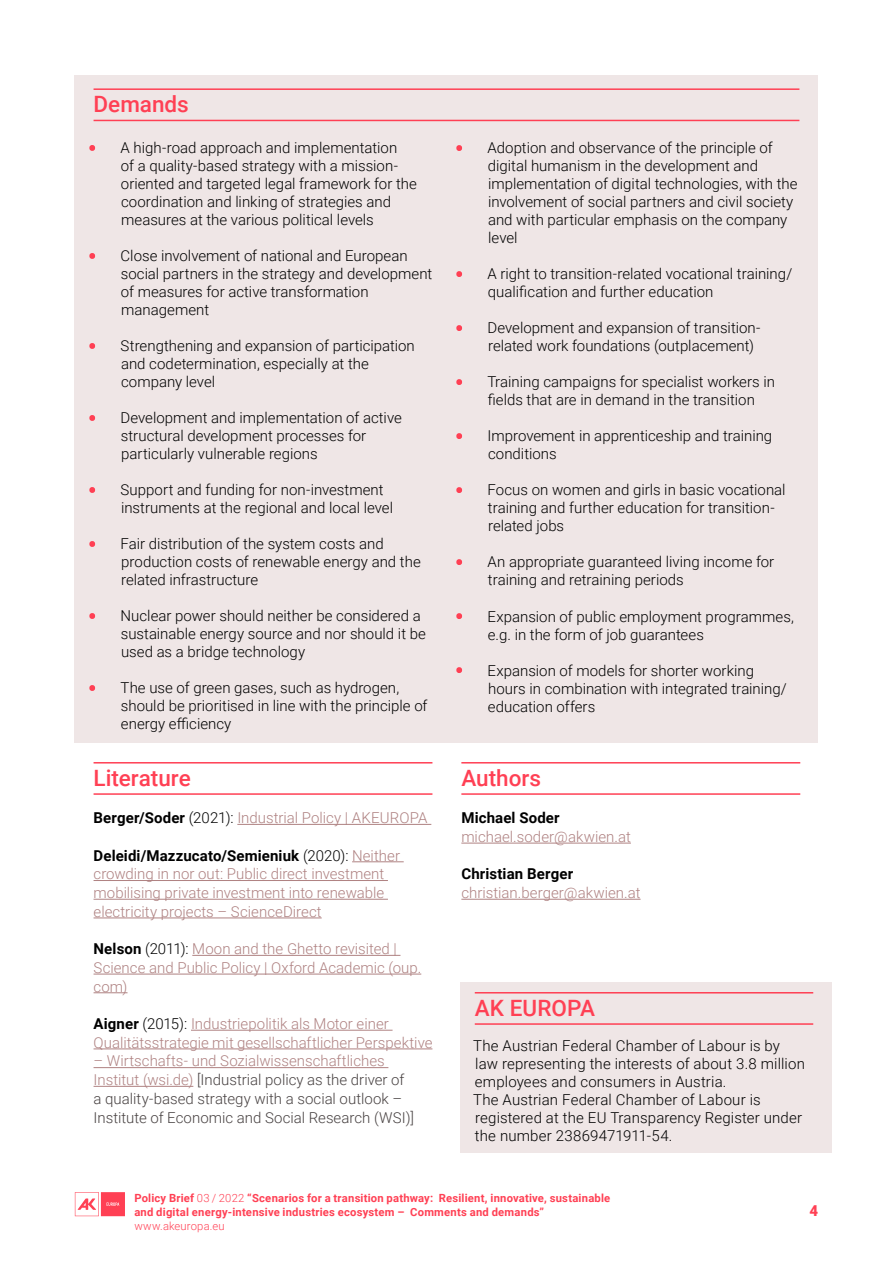
<style>
.page{position:relative;width:893px;height:1263px;background:#fff}
.page>*{position:absolute;margin:0;border:0;box-sizing:border-box;transform-origin:0 0}
.t1{font:500 22.5px "Roboto";color:#ff4054}
.t2{font:300 15px/18px "Roboto";color:#000}
.t3{font:300 15px/18.8px "Roboto";color:#af8282}
.t4{font:300 15px/18.8px "Roboto";color:#484242}
.t5{font:700 15px "Roboto";letter-spacing:.01em;color:#000}
.t6{font:900 15px "Roboto";color:#ff4054}
.t7{font:700 11.25px/14.1px "Roboto";letter-spacing:.02em;color:#ff4054}
.t8{font:300 11.25px "Roboto";letter-spacing:.015em;color:#ff4054}
.s1{color:#ff4054}
.s2{font-weight:700;color:#000}
.s3{color:#000}
.s4{color:#af8282}
.s5{font-weight:300}
</style>
<div class="page">
<svg style="left:75px;top:1192px;width:50px;height:24px"></svg>
<div style="left:75px;top:75px;width:743px;height:667px;background:#efe6e6"></div>
<hr style="left:94px;top:88px;width:705px;height:2px;background:#ff4054">
<hr style="left:94px;top:120px;width:705px;height:1px;background:#ff4054">
<hr style="left:94px;top:762px;width:338px;height:1px;background:#ff4054">
<hr style="left:94px;top:793px;width:338px;height:2px;background:#ff4054">
<hr style="left:237px;top:824px;width:194px;height:1px;background:#af8282">
<hr style="left:352px;top:861px;width:52px;height:1px;background:#af8282">
<hr style="left:94px;top:880px;width:294px;height:1px;background:#af8282">
<hr style="left:94px;top:899px;width:294px;height:1px;background:#af8282">
<hr style="left:94px;top:917px;width:228px;height:1px;background:#af8282">
<hr style="left:192px;top:955px;width:208px;height:1px;background:#af8282">
<hr style="left:94px;top:974px;width:327px;height:1px;background:#af8282">
<hr style="left:94px;top:992px;width:34px;height:1px;background:#af8282">
<hr style="left:191px;top:1030px;width:202px;height:1px;background:#af8282">
<hr style="left:94px;top:1048px;width:338px;height:1px;background:#af8282">
<hr style="left:94px;top:1067px;width:294px;height:1px;background:#af8282">
<hr style="left:94px;top:1086px;width:99px;height:1px;background:#af8282">
<div style="left:460px;top:982px;width:372px;height:171px;background:#efe6e6"></div>
<hr style="left:475px;top:992px;width:338px;height:1px;background:#ff4054">
<hr style="left:475px;top:1023px;width:338px;height:2px;background:#ff4054">
<hr style="left:461px;top:762px;width:339px;height:1px;background:#ff4054">
<hr style="left:461px;top:793px;width:339px;height:2px;background:#ff4054">
<hr style="left:461px;top:843px;width:170px;height:1px;background:#af8282">
<hr style="left:461px;top:899px;width:180px;height:1px;background:#af8282">
<h1 class="t1" style="left:94px;top:88px;width:97px">Demands</h1>
<p class="t2" style="left:121px;top:138px;width:297px;text-indent:-31px"><span class="s1">•</span> A high-road approach and implementation<br>of a quality-based strategy with a mission&shy;oriented and targeted legal framework for the coordination and linking of strategies and measures at the various political levels</p>
<p class="t2" style="left:121px;top:246px;width:313px;text-indent:-31px"><span class="s1">•</span> Close involvement of national and European social partners in the strategy and development of measures for active transformation management</p>
<p class="t2" style="left:121px;top:336px;width:295px;text-indent:-31px"><span class="s1">•</span> Strengthening and expansion of participation and codetermination, especially at the company level</p>
<p class="t2" style="left:121px;top:408px;width:282px;text-indent:-31px"><span class="s1">•</span> Development and implementation of active structural development processes for particularly vulnerable regions</p>
<p class="t2" style="left:121px;top:480px;width:274px;text-indent:-31px"><span class="s1">•</span> Support and funding for non-investment instruments at the regional and local level</p>
<p class="t2" style="left:121px;top:534px;width:301px;text-indent:-31px"><span class="s1">•</span> Fair distribution of the system costs and production costs of renewable energy and the related infrastructure</p>
<p class="t2" style="left:121px;top:606px;width:307px;text-indent:-31px"><span class="s1">•</span> Nuclear power should neither be considered a sustainable energy source and nor should it be used as a bridge technology</p>
<p class="t2" style="left:121px;top:678px;width:308px;text-indent:-31px"><span class="s1">•</span> The use of green gases, such as hydrogen, should be prioritised in line with the principle of energy efficiency</p>
<h1 class="t1" style="left:94px;top:762px;width:99px">Literature</h1>
<p class="t3" style="left:94px;top:808px;width:336px"><span class="s2">Berger/Soder</span> <span class="s3">(2021):</span> Industrial Policy | AKEUROPA</p>
<p class="t3" style="left:94px;top:845px;width:308px"><span class="s2">Deleidi/Mazzucato/Semieniuk</span> <span class="s3">(2020):</span> Neither crowding in nor out: Public direct investment mobilising private investment into renewable electricity projects – ScienceDirect</p>
<p class="t3" style="left:94px;top:939px;width:329px"><span class="s2">Nelson</span> <span class="s3">(2011):</span> Moon and the Ghetto revisited |<br>Science and Public Policy | Oxford Academic (oup. com)</p>
<p class="t3" style="left:94px;top:1014px;width:340px"><span class="s2">Aigner</span> <span class="s3">(2015):</span> Industriepolitik als Motor einer<br>Qualitätsstrategie mit gesellschaftlicher Perspektive</p>
<p class="t4" style="left:94px;top:1051px;width:322px"><span class="s4">– Wirtschafts- und Sozialwissenschaftliches Institut (wsi.de)</span> [Industrial policy as the driver of a quality-based strategy with a social outlook – Institute of Economic and Social Research (WSI)]</p>
<p class="t2" style="left:488px;top:139px;width:311px;text-indent:-31px"><span class="s1">•</span> Adoption and observance of the principle of digital humanism in the development and implementation of digital technologies, with the involvement of social partners and civil society and with particular emphasis on the company level</p>
<p class="t2" style="left:488px;top:265px;width:306px;text-indent:-31px"><span class="s1">•</span> A right to transition-related vocational training/ qualification and further education</p>
<p class="t2" style="left:488px;top:319px;width:274px;text-indent:-31px"><span class="s1">•</span> Development and expansion of transition&shy;related work foundations (outplacement)</p>
<p class="t2" style="left:488px;top:373px;width:289px;text-indent:-31px"><span class="s1">•</span> Training campaigns for specialist workers in fields that are in demand in the transition</p>
<p class="t2" style="left:488px;top:427px;width:286px;text-indent:-31px"><span class="s1">•</span> Improvement in apprenticeship and training conditions</p>
<p class="t2" style="left:488px;top:481px;width:299px;text-indent:-31px"><span class="s1">•</span> Focus on women and girls in basic vocational training and further education for transition&shy;related jobs</p>
<p class="t2" style="left:488px;top:553px;width:288px;text-indent:-31px"><span class="s1">•</span> An appropriate guaranteed living income for training and retraining periods</p>
<p class="t2" style="left:488px;top:607px;width:308px;text-indent:-31px"><span class="s1">•</span> Expansion of public employment programmes, e.g. in the form of job guarantees</p>
<p class="t2" style="left:488px;top:661px;width:301px;text-indent:-31px"><span class="s1">•</span> Expansion of models for shorter working hours in combination with integrated training/ education offers</p>
<h1 class="t1" style="left:461px;top:762px;width:81px">Authors</h1>
<p class="t5" style="left:461px;top:807px;width:100px">Michael Soder</p>
<p class="t3" style="left:461px;top:827px;width:171px">michael.soder@akwien.at</p>
<p class="t5" style="left:461px;top:863px;width:113px">Christian Berger</p>
<p class="t3" style="left:461px;top:883px;width:181px">christian.berger@akwien.at</p>
<h1 class="t1" style="left:475px;top:992px;width:122px">AK EUROPA</h1>
<p class="t2" style="left:473px;top:1036px;width:333px">The Austrian Federal Chamber of Labour is by law representing the interests of about 3.8 million employees and consumers in Austria.<br>The Austrian Federal Chamber of Labour is registered at the EU Transparency Register under the number 23869471911-54.</p>
<p class="t7" style="left:134px;top:1190px;width:478px">Policy Brief <span class="s5">03 / 2022</span> “Scenarios for a transition pathway: Resilient, innovative, sustainable and digital energy-intensive industries ecosystem – Comments and demands”</p>
<p class="t8" style="left:134px;top:1218px;width:92px">www.akeuropa.eu</p>
<p class="t6" style="left:809px;top:1200px;width:10px">4</p>
</div>
